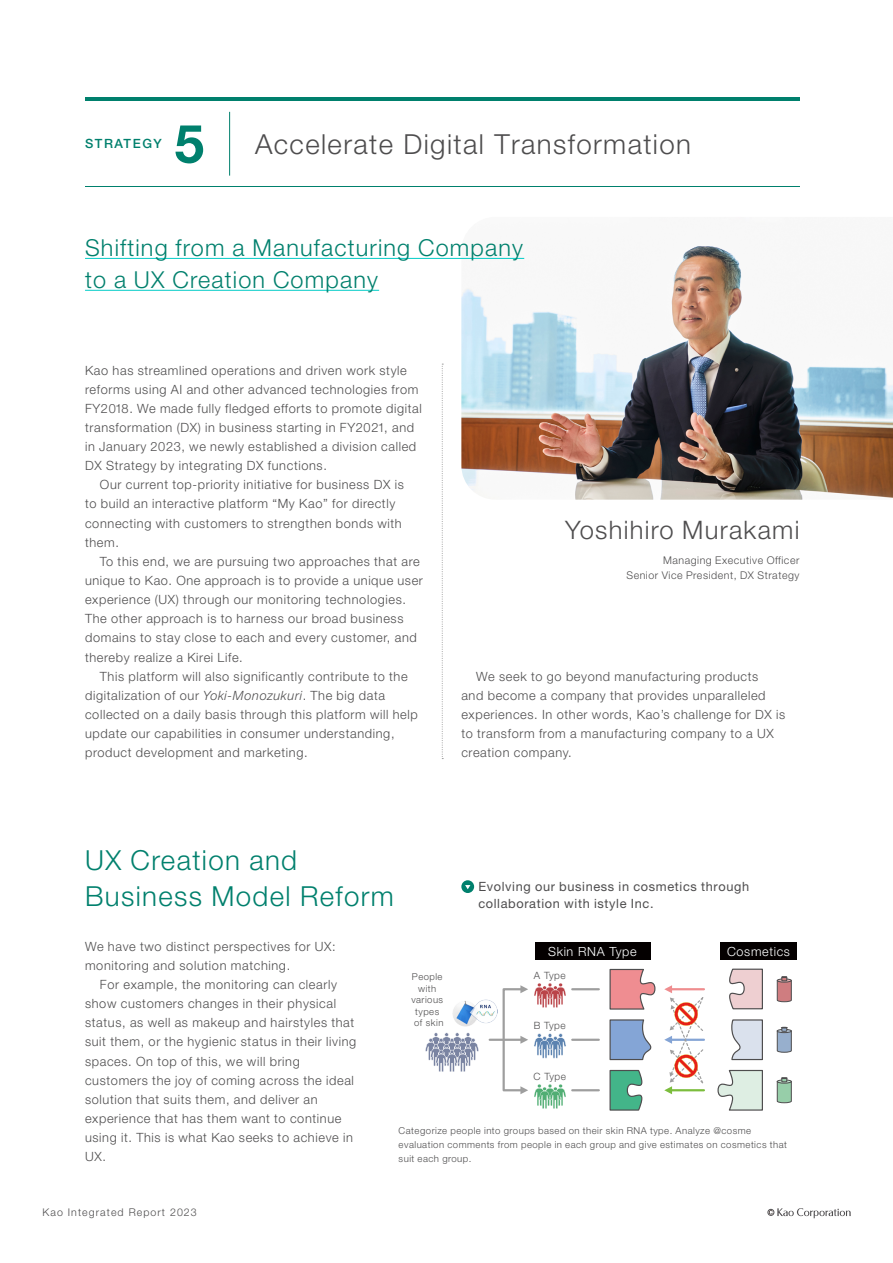
<style>
.page{position:relative;width:893px;height:1263px;background:#fff}
.page>*{position:absolute;margin:0;border:0;box-sizing:border-box;transform-origin:0 0}
.t1{font:700 53.1px "Helvetica Neue LT Pro";color:#00806d}
.t2{font:300 27.6px/36.2px "Helvetica Neue LT Pro";letter-spacing:.05em;color:#00806d}
.t3{font:300 27.6px "Helvetica Neue LT Pro";letter-spacing:.05em;color:#4e4d4e}
.t4{font:300 25.5px "Helvetica Neue LT Pro";letter-spacing:.05em;color:#4e4d4e}
.t5{font:300 23.4px/32px "Helvetica Neue LT Pro";letter-spacing:.05em;color:#00806d}
.t6{font:300 12.75px/19.2px "Helvetica Neue LT Pro";letter-spacing:.05em;color:#4e4d4e}
.t7{font:12.75px/17px "Helvetica Neue LT Pro";letter-spacing:.05em;color:#4e4d4e}
.t8{font:500 12.75px "Helvetica Neue LT Pro";letter-spacing:.125em;color:#00806d}
.t9{font:300 12.6px "Helvetica Neue LT Pro";letter-spacing:.05em;color:#fff}
.t10{font:300 10.65px/14.9px "Helvetica Neue LT Pro";letter-spacing:.05em;color:#4e4d4e;text-align:right}
.t11{font:300 10.65px "Helvetica Neue LT Pro";letter-spacing:.1em;color:#4e4d4e}
.t12{font:300 10.05px "Helvetica Neue LT Pro";letter-spacing:.05em;color:#4f4e4f}
.t13{font:300 9.6px/13.8px "Helvetica Neue LT Pro";letter-spacing:.05em;color:#4e4d4e}
.t14{font:300 9.45px/11.6px "Helvetica Neue LT Pro";letter-spacing:.05em;color:#4e4d4e;text-align:center}
.s1{font-style:italic}
</style>
<div class="page">
<hr style="left:85px;top:98px;width:714px;height:3px;background:#00806d">
<hr style="left:85px;top:186px;width:714px;height:1px;background:#00806d">
<hr style="left:229px;top:112px;width:1px;height:64px;background:#00806d">
<img style="left:461px;top:246px;width:432px;height:254px">
<svg style="left:442px;top:364px;width:1px;height:395px"></svg>
<hr style="left:85px;top:258px;width:439px;height:1px;background:#00ccc7">
<hr style="left:85px;top:290px;width:294px;height:1px;background:#00ccc7">
<div style="left:461px;top:880px;width:13px;height:13px;background:#00806d;border-radius:50%"></div>
<svg style="left:465px;top:885px;width:5px;height:4px"></svg>
<div style="left:535px;top:942px;width:115px;height:18px;background:#040000"></div>
<svg style="left:609px;top:968px;width:47px;height:42px"></svg>
<svg style="left:729px;top:968px;width:34px;height:42px"></svg>
<svg style="left:717px;top:1069px;width:46px;height:42px"></svg>
<svg style="left:609px;top:1069px;width:34px;height:42px"></svg>
<svg style="left:609px;top:1019px;width:43px;height:42px;background:#95accf"></svg>
<svg style="left:731px;top:1019px;width:32px;height:42px"></svg>
<hr style="left:490px;top:1039px;width:33px;height:2px;background:#9e9e9e">
<hr style="left:572px;top:1039px;width:27px;height:2px;background:#9e9e9e">
<hr style="left:572px;top:988px;width:27px;height:2px;background:#9e9e9e">
<div style="left:503px;top:988px;width:21px;height:103px;border:2px solid #9e9e9e"></div>
<hr style="left:572px;top:1089px;width:27px;height:2px;background:#9e9e9e">
<svg style="left:520px;top:985px;width:8px;height:8px"></svg>
<svg style="left:520px;top:1036px;width:8px;height:8px"></svg>
<svg style="left:520px;top:1086px;width:8px;height:8px"></svg>
<svg style="left:777px;top:976px;width:15px;height:26px"></svg>
<svg style="left:777px;top:1027px;width:15px;height:25px"></svg>
<svg style="left:777px;top:1077px;width:15px;height:26px"></svg>
<svg style="left:534px;top:1084px;width:32px;height:25px"></svg>
<svg style="left:534px;top:1033px;width:32px;height:25px"></svg>
<svg style="left:425px;top:1032px;width:54px;height:40px"></svg>
<svg style="left:534px;top:983px;width:32px;height:25px"></svg>
<div style="left:720px;top:942px;width:77px;height:18px;background:#040000"></div>
<img style="left:452px;top:999px;width:45px;height:27px">
<svg style="left:664px;top:985px;width:40px;height:109px"></svg>
<svg style="left:768px;top:1208px;width:83px;height:10px"></svg>
<p class="t8" style="left:85px;top:136px;width:78px">STRATEGY</p>
<h1 class="t1" style="left:175px;top:111px;width:31px">5</h1>
<h2 class="t3" style="left:255px;top:127px;width:437px">Accelerate Digital Transformation</h2>
<h3 class="t5" style="left:85px;top:231px;width:439px">Shifting from a Manufacturing Company to a UX Creation Company</h3>
<p class="t6" style="left:85px;top:360px;width:338px">Kao has streamlined operations and driven work style reforms using AI and other advanced technologies from FY2018. We made fully fledged efforts to promote digital transformation (DX) in business starting in FY2021, and in January 2023, we newly established a division called DX Strategy by integrating DX functions.</p>
<p class="t6" style="left:85px;top:475px;width:320px;text-indent:15px">Our current top-priority initiative for business DX is to build an interactive platform “My Kao” for directly connecting with customers to strengthen bonds with them.</p>
<p class="t6" style="left:85px;top:551px;width:339px;text-indent:15px">To this end, we are pursuing two approaches that are unique to Kao. One approach is to provide a unique user experience (UX) through our monitoring technologies.<br>The other approach is to harness our broad business domains to stay close to each and every customer, and thereby realize a Kirei Life.</p>
<p class="t6" style="left:85px;top:666px;width:334px;text-indent:15px">This platform will also significantly contribute to the digitalization of our <span class="s1">Yoki-Monozukuri</span>. The big data collected on a daily basis through this platform will help update our capabilities in consumer understanding, product development and marketing.</p>
<h3 class="t4" style="left:565px;top:514px;width:236px">Yoshihiro Murakami</h3>
<p class="t10" style="left:626px;top:553px;width:174px">Managing Executive Officer<br>Senior Vice President, DX Strategy</p>
<p class="t6" style="left:461px;top:666px;width:325px;text-indent:15px">We seek to go beyond manufacturing products<br>and become a company that provides unparalleled experiences. In other words, Kao’s challenge for DX is to transform from a manufacturing company to a UX creation company.</p>
<h2 class="t2" style="left:85px;top:841px;width:310px">UX Creation and<br>Business Model Reform</h2>
<p class="t6" style="left:85px;top:936px;width:252px">We have two distinct perspectives for UX: monitoring and solution matching.</p>
<p class="t6" style="left:85px;top:974px;width:273px;text-indent:15px">For example, the monitoring can clearly show customers changes in their physical status, as well as makeup and hairstyles that suit them, or the hygienic status in their living spaces. On top of this, we will bring customers the joy of coming across the ideal solution that suits them, and deliver an experience that has them want to continue using it. This is what Kao seeks to achieve in UX.</p>
<p class="t7" style="left:478px;top:878px;width:272px">Evolving our business in cosmetics through collaboration with istyle Inc.</p>
<p class="t9" style="left:548px;top:944px;width:90px">Skin RNA Type</p>
<p class="t9" style="left:727px;top:944px;width:64px">Cosmetics</p>
<p class="t14" style="left:411px;top:971px;width:34px">People with various types of skin</p>
<p class="t12" style="left:534px;top:969px;width:33px">A Type</p>
<p class="t12" style="left:534px;top:1020px;width:34px">B Type</p>
<p class="t12" style="left:533px;top:1070px;width:34px">C Type</p>
<p class="t13" style="left:399px;top:1123px;width:390px">Categorize people into groups based on their skin RNA type. Analyze @cosme evaluation comments from people in each group and give estimates on cosmetics that suit each group.</p>
<p class="t11" style="left:43px;top:1205px;width:156px">Kao Integrated Report 2023</p>
</div>
